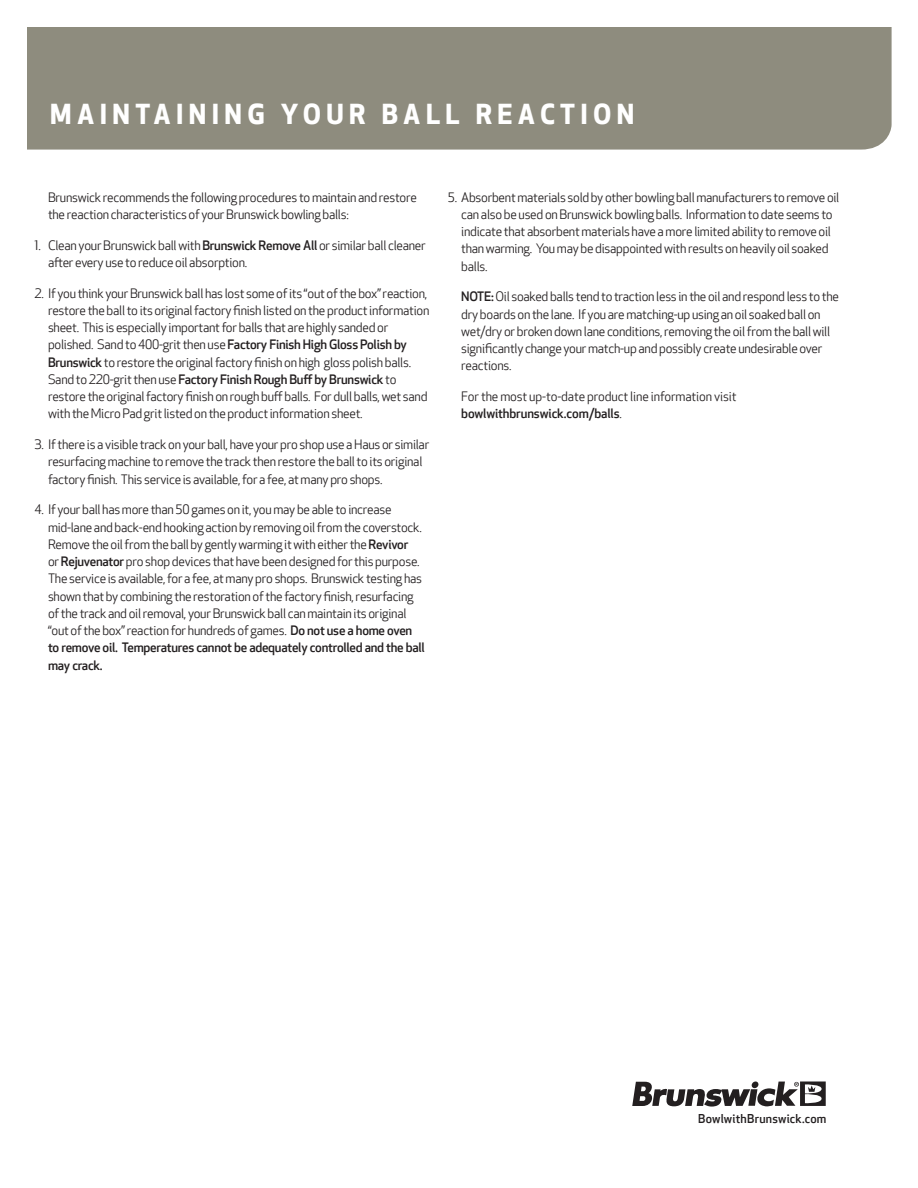
<style>
.page{position:relative;width:918px;height:1188px;background:#fff}
.page>*{position:absolute;margin:0;border:0;box-sizing:border-box;transform-origin:0 0}
.Heading_type_in_colo{font:700 27px "Apex New Truetype";letter-spacing:.2em;color:#fff}
.Maintenance_copy{font:12.75px/17.2px "Apex New Truetype";letter-spacing:-.02em;color:#231f20}
.t1{font:500 12px "Apex New Truetype";letter-spacing:.015em;color:#231f20}
.s1{font-weight:500}
</style>
<div class="page">
<div style="left:27px;top:27px;width:865px;height:123px;background:#8e8c7e"></div>
<svg style="left:632px;top:1082px;width:194px;height:25px"></svg>
<p class="Heading_type_in_colo" style="left:50px;top:95px;width:586px">MAINTAINING YOUR BALL REACTION</p>
<p class="Maintenance_copy" style="left:48px;top:188px;width:370px">Brunswick recommends the following procedures to maintain and restore the reaction characteristics of your Brunswick bowling balls:</p>
<p class="Maintenance_copy" style="left:48px;top:236px;width:379px;text-indent:-14px">1. Clean your Brunswick ball with <span class="s1">Brunswick Remove All</span> or similar ball cleaner after every use to reduce oil absorption.</p>
<p class="Maintenance_copy" style="left:48px;top:284px;width:383px;text-indent:-14px">2. If you think your Brunswick ball has lost some of its “out of the box” reaction, restore the ball to its original factory finish listed on the product information sheet. This is especially important for balls that are highly sanded or polished. Sand to 400-grit then use <span class="s1">Factory Finish High Gloss Polish by Brunswick</span> to restore the original factory finish on high gloss polish balls.<br>Sand to 220-grit then use <span class="s1">Factory Finish Rough Buff by Brunswick</span> to restore the original factory finish on rough buff balls. For dull balls, wet sand with the Micro Pad grit listed on the product information sheet.</p>
<p class="Maintenance_copy" style="left:48px;top:436px;width:383px;text-indent:-14px">3. If there is a visible track on your ball, have your pro shop use a Haus or similar resurfacing machine to remove the track then restore the ball to its original factory finish. This service is available, for a fee, at many pro shops.</p>
<p class="Maintenance_copy" style="left:48px;top:501px;width:378px;text-indent:-14px">4. If your ball has more than 50 games on it, you may be able to increase mid-lane and back-end hooking action by removing oil from the coverstock.<br>Remove the oil from the ball by gently warming it with either the <span class="s1">Revivor<br></span>or <span class="s1">Rejuvenator</span> pro shop devices that have been designed for this purpose.<br>The service is available, for a fee, at many pro shops. Brunswick testing has shown that by combining the restoration of the factory finish, resurfacing of the track and oil removal, your Brunswick ball can maintain its original “out of the box” reaction for hundreds of games. <span class="s1">Do not use a home oven to remove oil. Temperatures cannot be adequately controlled and the ball may crack.</span></p>
<p class="Maintenance_copy" style="left:461px;top:188px;width:380px;text-indent:-14px">5. Absorbent materials sold by other bowling ball manufacturers to remove oil can also be used on Brunswick bowling balls. Information to date seems to indicate that absorbent materials have a more limited ability to remove oil than warming. You may be disappointed with results on heavily oil soaked balls.</p>
<p class="Maintenance_copy" style="left:461px;top:288px;width:379px"><span class="s1">NOTE:</span> Oil soaked balls tend to traction less in the oil and respond less to the dry boards on the lane. If you are matching-up using an oil soaked ball on wet/dry or broken down lane conditions, removing the oil from the ball will significantly change your match-up and possibly create undesirable over reactions.</p>
<p class="Maintenance_copy" style="left:461px;top:388px;width:277px">For the most up-to-date product line information visit <span class="s1">bowlwithbrunswick.com/balls</span>.</p>
<p class="t1" style="left:698px;top:1110px;width:130px">BowlwithBrunswick.com</p>
</div>
